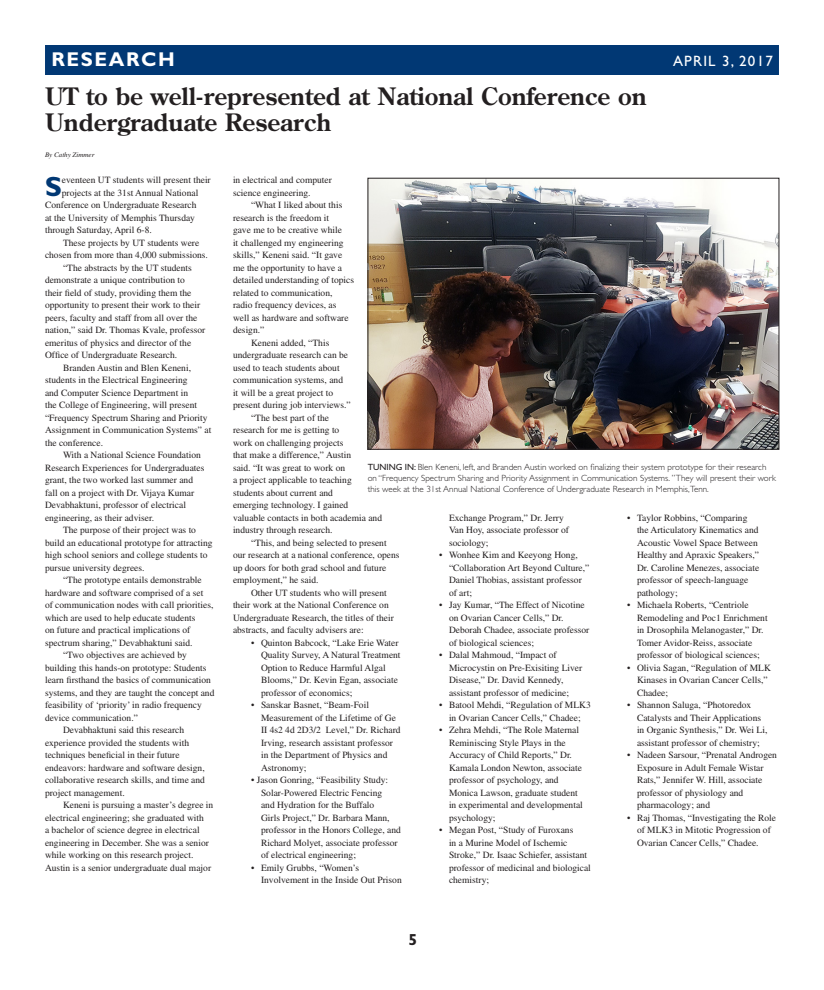
<style>
.page{position:relative;width:824px;height:990px;background:#fff}
.page>*{position:absolute;margin:0;border:0;box-sizing:border-box;transform-origin:0 0}
.Drop_Cap_2_Paragraph{font:700 27.8px "Gill Sans Std";color:#013874}
.Heading_24pt{font:700 24px/26px "Century Old Style Std";color:#231f20}
.t1{font:700 20px "Gill Sans Std";letter-spacing:.08em;color:#fff}
.t2{font:700 16px "Gill Sans Std";color:#231f20}
.t3{font:15px "Gill Sans Std";letter-spacing:.08em;color:#fff}
.Body_Text{font:9.5px/12.5px "Times";color:#231f20}
.Drop_Cap_2_Paragraph-2{font:9.5px "Times";color:#231f20}
.Cutline{font:300 9px/11px "Gill Sans Std";color:#231f20}
.By_line{font:italic 7px "Times";color:#231f20}
.s1{font-weight:400}
</style>
<div class="page">
<div style="left:45px;top:45px;width:734px;height:30px;background:#013874"></div>
<img style="left:369px;top:180px;width:408px;height:268px">
<div style="left:367px;top:178px;width:412px;height:272px;border:1px solid #231f20"></div>
<p class="t1" style="left:51px;top:47px;width:125px">RESEARCH</p>
<p class="t3" style="left:673px;top:52px;width:101px">APRIL 3, 2017</p>
<p class="Heading_24pt" style="left:45px;top:83px;width:603px">UT to be well-represented at National Conference on<br>Undergraduate Research</p>
<p class="By_line" style="left:45px;top:151px;width:51px">By Cathy Zimmer</p>
<p class="Drop_Cap_2_Paragraph" style="left:45px;top:170px;width:18px">S</p>
<p class="Drop_Cap_2_Paragraph-2" style="left:62px;top:175px;width:150px">eventeen UT students will present their</p>
<p class="Body_Text" style="left:233px;top:174px;width:100px">in electrical and computer science engineering.</p>
<p class="Body_Text" style="left:233px;top:199px;width:123px;text-indent:18px">“What I liked about this research is the freedom it<br>gave me to be creative while<br>it challenged my engineering skills,” Keneni said. “It gave me the opportunity to have a detailed understanding of topics related to communication, radio frequency devices, as well as hardware and software design.”</p>
<p class="Body_Text" style="left:233px;top:336px;width:119px;text-indent:18px">Keneni added, “This undergraduate research can be used to teach students about communication systems, and it will be a great project to present during job interviews.”</p>
<p class="Body_Text" style="left:233px;top:411px;width:151px;text-indent:18px">“The best part of the<br>research for me is getting to<br>work on challenging projects<br>that make a difference,” Austin<br>said. “It was great to work on<br>a project applicable to teaching students about current and<br>emerging technology. I gained valuable contacts in both academia and industry through research.</p>
<p class="Body_Text" style="left:233px;top:536px;width:168px;text-indent:18px">“This, and being selected to present our research at a national conference, opens up doors for both grad school and future employment,” he said.</p>
<p class="Body_Text" style="left:233px;top:586px;width:162px;text-indent:18px">Other UT students who will present their work at the National Conference on Undergraduate Research, the titles of their abstracts, and faculty advisers are:</p>
<p class="Body_Text" style="left:261px;top:636px;width:141px;text-indent:-10px">• Quinton Babcock, “Lake Erie Water<br>Quality Survey, A Natural Treatment<br>Option to Reduce Harmful Algal<br>Blooms,” Dr. Kevin Egan, associate professor of economics;</p>
<p class="Body_Text" style="left:261px;top:699px;width:141px;text-indent:-10px">• Sanskar Basnet, “Beam-Foil<br>Measurement of the Lifetime of Ge<br>II 4s2 4d 2D3/2 Level,” Dr. Richard<br>Irving, research assistant professor in the Department of Physics and<br>Astronomy;</p>
<p class="Body_Text" style="left:261px;top:774px;width:141px;text-indent:-10px">• Jason Gonring, “Feasibility Study:<br>Solar-Powered Electric Fencing<br>and Hydration for the Buffalo<br>Girls Project,” Dr. Barbara Mann, professor in the Honors College, and Richard Molyet, associate professor of electrical engineering;</p>
<p class="Body_Text" style="left:261px;top:861px;width:142px;text-indent:-10px">• Emily Grubbs, “Women’s<br>Involvement in the Inside Out Prison</p>
<p class="Drop_Cap_2_Paragraph-2" style="left:62px;top:187px;width:138px">projects at the 31st Annual National</p>
<p class="Drop_Cap_2_Paragraph-2" style="left:45px;top:200px;width:153px">Conference on Undergraduate Research</p>
<p class="Drop_Cap_2_Paragraph-2" style="left:45px;top:212px;width:151px">at the University of Memphis Thursday</p>
<p class="Drop_Cap_2_Paragraph-2" style="left:45px;top:225px;width:108px">through Saturday, April 6-8.</p>
<p class="Body_Text" style="left:45px;top:236px;width:164px;text-indent:18px">These projects by UT students were chosen from more than 4,000 submissions.</p>
<p class="Body_Text" style="left:45px;top:261px;width:162px;text-indent:18px">“The abstracts by the UT students demonstrate a unique contribution to<br>their field of study, providing them the opportunity to present their work to their peers, faculty and staff from all over the nation,” said Dr. Thomas Kvale, professor emeritus of physics and director of the Office of Undergraduate Research.</p>
<p class="Body_Text" style="left:45px;top:361px;width:168px;text-indent:18px">Branden Austin and Blen Keneni, students in the Electrical Engineering<br>and Computer Science Department in<br>the College of Engineering, will present “Frequency Spectrum Sharing and Priority Assignment in Communication Systems” at the conference.</p>
<p class="Body_Text" style="left:45px;top:449px;width:161px;text-indent:18px">With a National Science Foundation Research Experiences for Undergraduates grant, the two worked last summer and fall on a project with Dr. Vijaya Kumar Devabhaktuni, professor of electrical engineering, as their adviser.</p>
<p class="Body_Text" style="left:45px;top:524px;width:169px;text-indent:18px">The purpose of their project was to build an educational prototype for attracting high school seniors and college students to pursue university degrees.</p>
<p class="Body_Text" style="left:45px;top:574px;width:170px;text-indent:18px">“The prototype entails demonstrable hardware and software comprised of a set of communication nodes with call priorities, which are used to help educate students<br>on future and practical implications of spectrum sharing,” Devabhaktuni said.</p>
<p class="Body_Text" style="left:45px;top:649px;width:171px;text-indent:18px">“Two objectives are achieved by building this hands-on prototype: Students learn firsthand the basics of communication systems, and they are taught the concept and feasibility of ‘priority’ in radio frequency device communication.”</p>
<p class="Body_Text" style="left:45px;top:724px;width:161px;text-indent:18px">Devabhaktuni said this research experience provided the students with techniques beneficial in their future endeavors: hardware and software design, collaborative research skills, and time and project management.</p>
<p class="Body_Text" style="left:45px;top:799px;width:170px;text-indent:18px">Keneni is pursuing a master’s degree in electrical engineering; she graduated with<br>a bachelor of science degree in electrical engineering in December. She was a senior while working on this research project.<br>Austin is a senior undergraduate dual major</p>
<p class="Cutline" style="left:367px;top:462px;width:410px"><span class="s1">TUNING IN:</span> Blen Keneni, left, and Branden Austin worked on finalizing their system prototype for their research on “Frequency Spectrum Sharing and Priority Assignment in Communication Systems. ” They will present their work this week at the 31st Annual National Conference of Undergraduate Research in Memphis,Tenn.</p>
<p class="Body_Text" style="left:449px;top:511px;width:121px">Exchange Program,” Dr. Jerry<br>Van Hoy, associate professor of sociology;</p>
<p class="Body_Text" style="left:449px;top:549px;width:142px;text-indent:-10px">• Wonhee Kim and Keeyong Hong, “Collaboration Art Beyond Culture,”<br>Daniel Thobias, assistant professor of art;</p>
<p class="Body_Text" style="left:449px;top:599px;width:142px;text-indent:-10px">• Jay Kumar, “The Effect of Nicotine on Ovarian Cancer Cells,” Dr.<br>Deborah Chadee, associate professor of biological sciences;</p>
<p class="Body_Text" style="left:449px;top:649px;width:135px;text-indent:-10px">• Dalal Mahmoud, “Impact of<br>Microcystin on Pre-Exisiting Liver<br>Disease,” Dr. David Kennedy, assistant professor of medicine;</p>
<p class="Body_Text" style="left:439px;top:699px;width:153px;text-align:center">• Batool Mehdi, “Regulation of MLK3 in Ovarian Cancer Cells,” Chadee;</p>
<p class="Body_Text" style="left:449px;top:724px;width:135px;text-indent:-10px">• Zehra Mehdi, “The Role Maternal<br>Reminiscing Style Plays in the<br>Accuracy of Child Reports,” Dr.<br>Kamala London Newton, associate professor of psychology, and<br>Monica Lawson, graduate student in experimental and developmental psychology;</p>
<p class="Body_Text" style="left:449px;top:824px;width:143px;text-indent:-10px">• Megan Post, “Study of Furoxans<br>in a Murine Model of Ischemic<br>Stroke,” Dr. Isaac Schiefer, assistant professor of medicinal and biological chemistry;</p>
<p class="Body_Text" style="left:637px;top:511px;width:124px;text-indent:-10px">• Taylor Robbins, “Comparing the Articulatory Kinematics and<br>Acoustic Vowel Space Between<br>Healthy and Apraxic Speakers,”<br>Dr. Caroline Menezes, associate professor of speech-language pathology;</p>
<p class="Body_Text" style="left:637px;top:599px;width:132px;text-indent:-10px">• Michaela Roberts, “Centriole Remodeling and Poc1 Enrichment in Drosophila Melanogaster,” Dr.<br>Tomer Avidor-Reiss, associate professor of biological sciences;</p>
<p class="Body_Text" style="left:637px;top:661px;width:135px;text-indent:-10px">• Olivia Sagan, “Regulation of MLK<br>Kinases in Ovarian Cancer Cells,”<br>Chadee;</p>
<p class="Body_Text" style="left:637px;top:699px;width:132px;text-indent:-10px">• Shannon Saluga, “Photoredox Catalysts and Their Applications in Organic Synthesis,” Dr. Wei Li, assistant professor of chemistry;</p>
<p class="Body_Text" style="left:637px;top:749px;width:141px;text-indent:-10px">• Nadeen Sarsour, “Prenatal Androgen<br>Exposure in Adult Female Wistar<br>Rats,” Jennifer W. Hill, associate professor of physiology and pharmacology; and</p>
<p class="Body_Text" style="left:637px;top:811px;width:140px;text-indent:-10px">• Raj Thomas, “Investigating the Role of MLK3 in Mitotic Progression of<br>Ovarian Cancer Cells,” Chadee.</p>
<p class="t2" style="left:408px;top:930px;width:10px">5</p>
</div>
